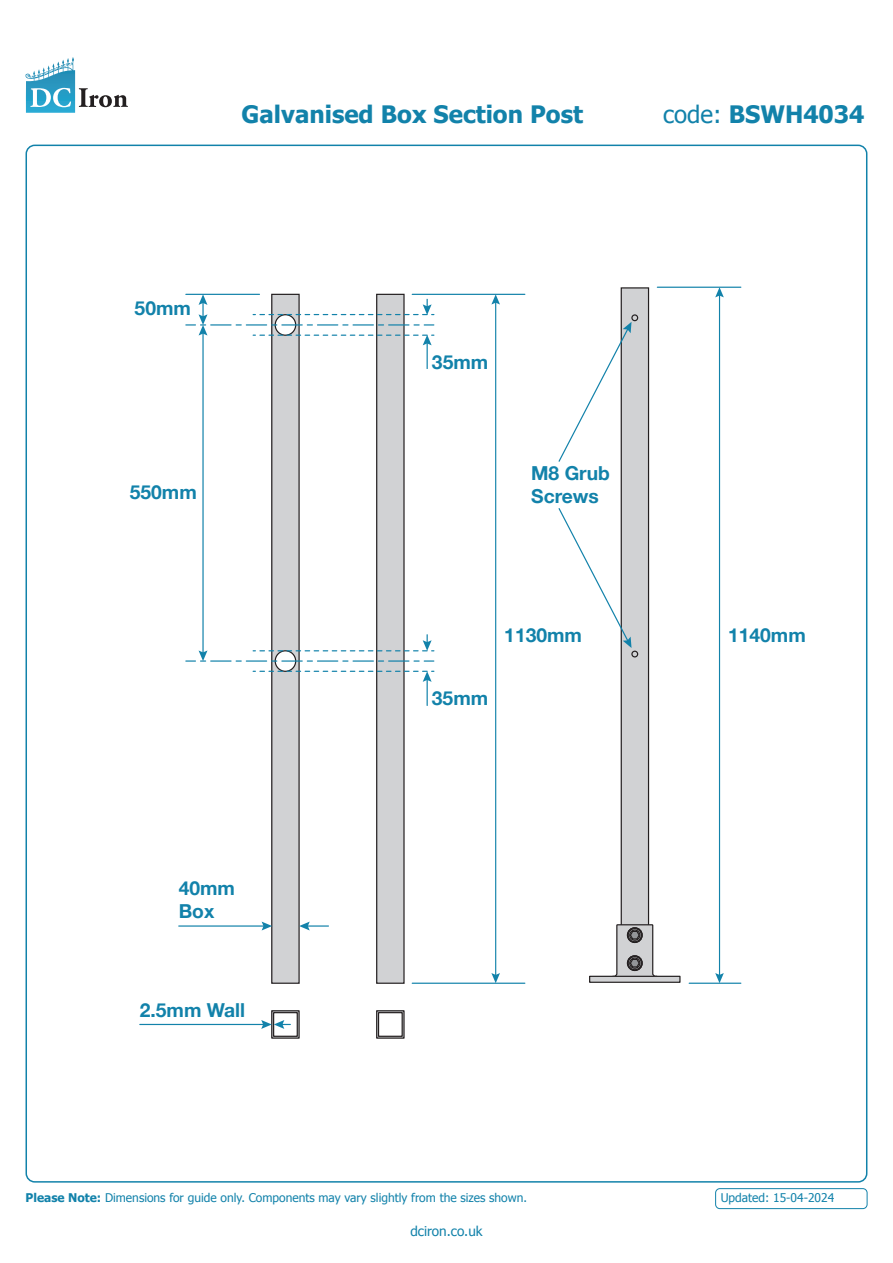
<style>
.page{position:relative;width:893px;height:1263px;background:#fff}
.page>*{position:absolute;margin:0;border:0;box-sizing:border-box;transform-origin:0 0}
.Product_Name{font:700 24px "Tahoma";color:#1282aa}
.t1{font:700 19.2px/23.1px "Helvetica Neue";color:#1282aa}
.t2{font:13.5px "Tahoma";color:#1282aa}
.Product_Name-2{font:12px "Tahoma";color:#1282aa}
.s1{font-weight:400}
.s2{font-weight:700}
</style>
<div class="page">
<div style="left:272px;top:294px;width:27px;height:689px;background:#d1d2d4"></div>
<div style="left:271px;top:294px;width:29px;height:690px;border:1px solid #231f20"></div>
<div style="left:377px;top:294px;width:27px;height:689px;background:#d1d2d4"></div>
<div style="left:376px;top:294px;width:29px;height:690px;border:1px solid #231f20"></div>
<div style="left:621px;top:288px;width:27px;height:689px;background:#d1d2d4"></div>
<div style="left:621px;top:287px;width:28px;height:690px;border:1px solid #231f20"></div>
<div style="left:275px;top:651px;width:21px;height:20px;background:#fff;border-radius:50%"></div>
<div style="left:275px;top:650px;width:21px;height:22px;border:1px solid #231f20;border-radius:50%"></div>
<div style="left:376px;top:1010px;width:29px;height:29px;border:1px solid #231f20"></div>
<div style="left:378px;top:1012px;width:25px;height:25px;border:1px solid #231f20"></div>
<div style="left:271px;top:1010px;width:29px;height:29px;border:1px solid #231f20"></div>
<div style="left:273px;top:1012px;width:25px;height:25px;border:1px solid #231f20"></div>
<svg style="left:611px;top:923px;width:47px;height:53px"></svg>
<div style="left:590px;top:976px;width:90px;height:6px;background:#d1d2d4"></div>
<div style="left:589px;top:976px;width:91px;height:7px;border:1px solid #231f20"></div>
<div style="left:631px;top:314px;width:7px;height:7px;border:1px solid #231f20;border-radius:50%"></div>
<hr style="left:179px;top:925px;width:86px;height:2px;background:#1282aa">
<svg style="left:262px;top:921px;width:10px;height:9px"></svg>
<hr style="left:306px;top:925px;width:22px;height:2px;background:#1282aa">
<svg style="left:299px;top:921px;width:11px;height:9px"></svg>
<hr style="left:140px;top:1024px;width:125px;height:1px;background:#1282aa">
<svg style="left:261px;top:1020px;width:29px;height:9px"></svg>
<hr style="left:495px;top:301px;width:1px;height:675px;background:#1282aa">
<svg style="left:491px;top:973px;width:9px;height:9px"></svg>
<svg style="left:491px;top:295px;width:9px;height:9px"></svg>
<hr style="left:412px;top:294px;width:113px;height:1px;background:#1282aa">
<hr style="left:412px;top:982px;width:113px;height:2px;background:#1282aa">
<svg style="left:253px;top:671px;width:181px;height:34px"></svg>
<hr style="left:202px;top:332px;width:2px;height:322px;background:#1282aa">
<svg style="left:186px;top:294px;width:248px;height:75px"></svg>
<svg style="left:186px;top:635px;width:248px;height:27px"></svg>
<hr style="left:719px;top:294px;width:1px;height:682px;background:#1282aa">
<svg style="left:715px;top:973px;width:9px;height:9px"></svg>
<svg style="left:715px;top:288px;width:9px;height:9px"></svg>
<hr style="left:657px;top:287px;width:84px;height:1px;background:#1282aa">
<hr style="left:689px;top:982px;width:52px;height:2px;background:#1282aa">
<svg style="left:558px;top:315px;width:80px;height:148px"></svg>
<svg style="left:558px;top:507px;width:80px;height:150px"></svg>
<div style="left:715px;top:1188px;width:152px;height:21px;border:1px solid #1282aa;border-radius:4px"></div>
<svg style="left:38px;top:57px;width:35px;height:19px"></svg>
<svg style="left:30px;top:88px;width:41px;height:19px"></svg>
<svg style="left:79px;top:88px;width:49px;height:19px"></svg>
<p class="Product_Name" style="left:242px;top:98px;width:343px">Galvanised Box Section Post</p>
<p class="Product_Name" style="left:663px;top:98px;width:203px"><span class="s1">code:</span> BSWH4034</p>
<p class="t1" style="left:135px;top:297px;width:58px">50mm</p>
<p class="t1" style="left:130px;top:481px;width:68px">550mm</p>
<p class="t1" style="left:179px;top:877px;width:58px">40mm<br>Box</p>
<p class="t1" style="left:432px;top:351px;width:58px">35mm</p>
<p class="t1" style="left:531px;top:462px;width:80px">M8 Grub<br>Screws</p>
<p class="t1" style="left:504px;top:624px;width:79px">1130mm</p>
<p class="t1" style="left:432px;top:687px;width:58px">35mm</p>
<p class="t1" style="left:728px;top:624px;width:79px">1140mm</p>
<p class="t1" style="left:140px;top:999px;width:107px">2.5mm Wall</p>
<p class="Product_Name-2" style="left:26px;top:1190px;width:503px"><span class="s2">Please Note:</span> Dimensions for guide only. Components may vary slightly from the sizes shown.</p>
<p class="t2" style="left:410px;top:1222px;width:74px">dciron.co.uk</p>
<p class="Product_Name-2" style="left:721px;top:1190px;width:115px">Updated: 15-04-2024</p>
</div>
